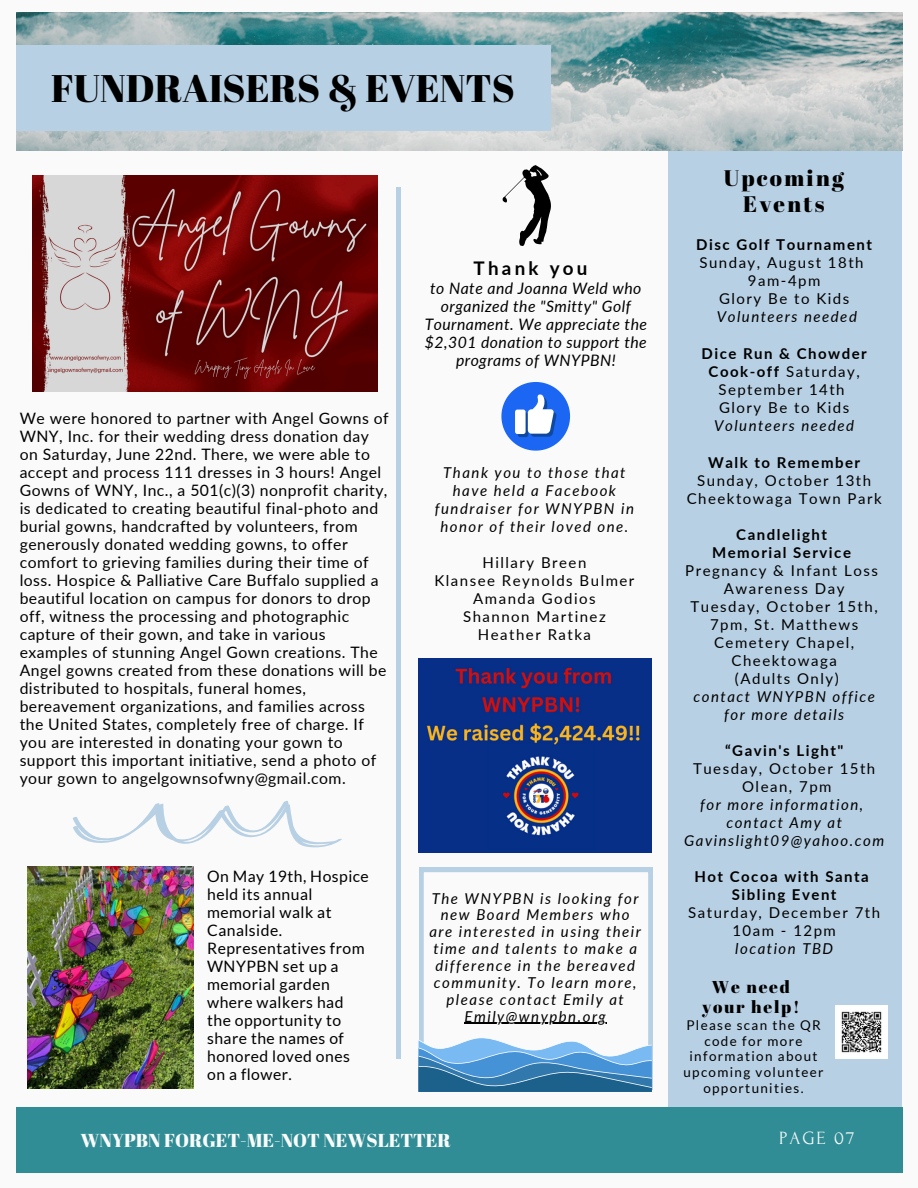
<style>
.page{position:relative;width:918px;height:1188px;background:#fafafa}
.page>*{position:absolute;margin:0;border:0;box-sizing:border-box;transform-origin:0 0}
.t1{font:38.4px "Abril Fatface";color:#000}
.t2{font:22.5px/25.8px "Abril Fatface";letter-spacing:.1em;color:#000;text-align:center}
.t3{font:18.75px "Abril Fatface";color:#fafafa}
.t4{font:700 18.75px "Lato";letter-spacing:.175em;color:#000}
.t5{font:18.6px "Forum";letter-spacing:.1em;color:#fafafa}
.t6{font:17.1px "Abril Fatface";letter-spacing:.1em;color:#000}
.t7{font:15.75px/18px "Lato";letter-spacing:.03em;color:#000}
.t8{font:italic 15.75px/18px "Lato";letter-spacing:.03em;color:#000;text-align:center}
.t9{font:15px/18px "Lato";letter-spacing:.1em;color:#000;text-align:center}
.t10{font:italic 15px/18px "Lato";letter-spacing:.1em;color:#000;text-align:center}
.t11{font:700 15px/18px "Lato";letter-spacing:.1em;color:#000;text-align:center}
.t12{font:13.5px/15.8px "Lato";letter-spacing:.1em;color:#000;text-align:center}
.s1{font-weight:700}
.s2{font-style:italic}
.s3{font-weight:700;font-style:normal}
.s4{font-style:normal}
.s5{font-weight:400}
.s6{font-weight:400;font-style:italic}
</style>
<div class="page">
<div style="left:668px;top:142px;width:234px;height:1025px;background:#b8d0e4"></div>
<img style="left:16px;top:12px;width:887px;height:139px">
<div style="left:16px;top:45px;width:534px;height:86px;background:#b8d0e4"></div>
<div style="left:16px;top:1107px;width:887px;height:66px;background:#308d95"></div>
<img style="left:835px;top:1006px;width:53px;height:53px">
<img style="left:32px;top:176px;width:346px;height:216px">
<img style="left:418px;top:658px;width:233px;height:195px">
<img style="left:27px;top:867px;width:167px;height:221px">
<hr style="left:397px;top:187px;width:4px;height:872px;background:#b8d0e4">
<svg style="left:503px;top:165px;width:48px;height:81px"></svg>
<svg style="left:501px;top:382px;width:69px;height:69px"></svg>
<svg style="left:419px;top:868px;width:234px;height:221px"></svg>
<svg style="left:419px;top:1036px;width:233px;height:56px"></svg>
<svg style="left:72px;top:801px;width:270px;height:46px"></svg>
<hr style="left:465px;top:1023px;width:142px;height:1px;background:#000">
<h4 class="t1" style="left:51px;top:61px;width:465px">FUNDRAISERS &amp; EVENTS</h4>
<p class="t7" style="left:20px;top:409px;width:371px">We were honored to partner with Angel Gowns of WNY, Inc. for their wedding dress donation day on Saturday, June 22nd. There, we were able to accept and process 111 dresses in 3 hours! Angel Gowns of WNY, Inc., a 501(c)(3) nonprofit charity, is dedicated to creating beautiful final-photo and burial gowns, handcrafted by volunteers, from generously donated wedding gowns, to offer comfort to grieving families during their time of loss. Hospice &amp; Palliative Care Buffalo supplied a beautiful location on campus for donors to drop off, witness the processing and photographic capture of their gown, and take in various examples of stunning Angel Gown creations. The Angel gowns created from these donations will be distributed to hospitals, funeral homes, bereavement organizations, and families across the United States, completely free of charge. If you are interested in donating your gown to support this important initiative, send a photo of your gown to angelgownsofwny@gmail.com.</p>
<h4 class="t7" style="left:207px;top:867px;width:163px">On May 19th, Hospice held its annual memorial walk at<br>Canalside.<br>Representatives from<br>WNYPBN set up a memorial garden where walkers had the opportunity to share the names of honored loved ones on a flower.</h4>
<p class="t4" style="left:474px;top:256px;width:116px">Thank you</p>
<p class="t8" style="left:425px;top:279px;width:224px">to Nate and Joanna Weld who organized the "Smitty" Golf<br>Tournament. We appreciate the $2,301 donation to support the programs of WNYPBN!</p>
<h4 class="t10" style="left:435px;top:463px;width:201px">Thank you to those that have held a Facebook fundraiser for WNYPBN in honor of their loved one.</h4>
<p class="t9" style="left:434px;top:553px;width:201px">Hillary Breen<br>Klansee Reynolds Bulmer<br>Amanda Godios<br>Shannon Martinez<br>Heather Ratka</p>
<p class="t10" style="left:429px;top:889px;width:213px;line-height:16.8px">The WNYPBN is looking for new Board Members who are interested in using their time and talents to make a difference in the bereaved community. To learn more, please contact Emily at</p>
<h4 class="t10" style="left:465px;top:1007px;width:143px">Emily@wnypbn.org</h4>
<p class="t2" style="left:724px;top:164px;width:122px">Upcoming<br>Events</p>
<p class="t9" style="left:696px;top:235px;width:177px"><span class="s1">Disc Golf Tournament<br></span>Sunday, August 18th<br>9am-4pm<br>Glory Be to Kids<br><span class="s2">Volunteers needed</span></p>
<p class="t9" style="left:701px;top:344px;width:167px"><span class="s1">Dice Run &amp; Chowder<br>Cook-off</span> Saturday,<br>September 14th<br>Glory Be to Kids<br><span class="s2">Volunteers needed</span></p>
<p class="t9" style="left:687px;top:453px;width:196px"><span class="s1">Walk to Remember<br></span>Sunday, October 13th<br>Cheektowaga Town Park</p>
<h4 class="t11" style="left:736px;top:525px;width:92px">Candlelight</h4>
<h4 class="t11" style="left:712px;top:543px;width:141px">Memorial Service</h4>
<h4 class="t9" style="left:685px;top:561px;width:194px">Pregnancy &amp; Infant Loss</h4>
<h4 class="t9" style="left:724px;top:579px;width:122px">Awareness Day</h4>
<h4 class="t9" style="left:691px;top:597px;width:189px">Tuesday, October 15th,</h4>
<h4 class="t9" style="left:710px;top:615px;width:150px">7pm, St. Matthews</h4>
<h4 class="t9" style="left:714px;top:633px;width:142px">Cemetery Chapel,</h4>
<h4 class="t9" style="left:732px;top:651px;width:107px">Cheektowaga</h4>
<h4 class="t9" style="left:735px;top:669px;width:105px">(Adults Only)</h4>
<h4 class="t10" style="left:694px;top:687px;width:183px">contact WNYPBN office</h4>
<h4 class="t10" style="left:724px;top:705px;width:122px">for more details</h4>
<p class="t10" style="left:684px;top:741px;width:201px"><span class="s3">“Gavin's Light"<br></span><span class="s4">Tuesday, October 15th<br>Olean, 7pm<br></span>for more information, contact Amy at<br>Gavinslight09@yahoo.com</p>
<h4 class="t11" style="left:688px;top:867px;width:193px">Hot Cocoa with Santa<br>Sibling Event<br><span class="s5">Saturday, December 7th<br>10am - 12pm<br></span><span class="s6">location TBD</span></h4>
<h4 class="t6" style="left:712px;top:975px;width:80px">We need</h4>
<p class="t6" style="left:702px;top:995px;width:99px">your help!</p>
<p class="t12" style="left:683px;top:1017px;width:142px">Please scan the QR code for more information about upcoming volunteer opportunities.</p>
<h4 class="t3" style="left:81px;top:1127px;width:372px">WNYPBN FORGET-ME-NOT NEWSLETTER</h4>
<h4 class="t5" style="left:779px;top:1128px;width:76px">PAGE 07</h4>
</div>
